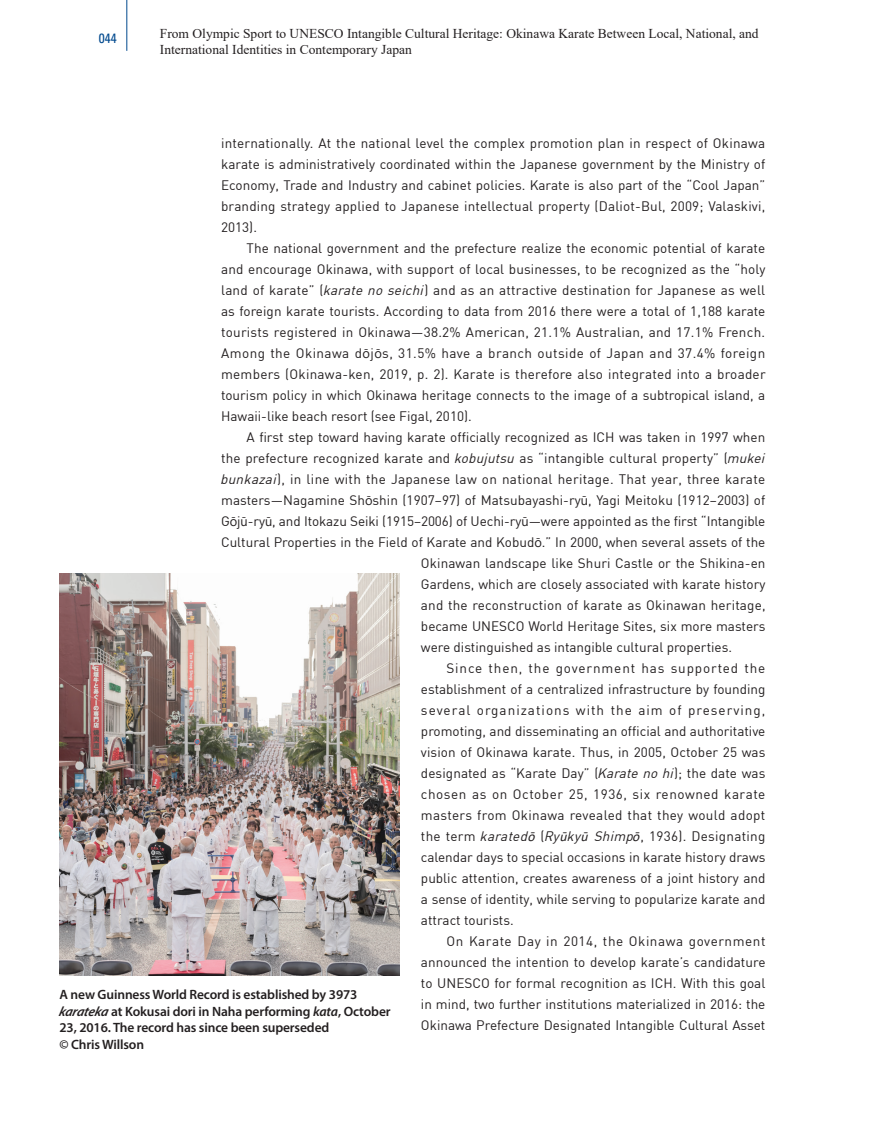
<style>
.page{position:relative;width:893px;height:1136px;background:#fff}
.page>*{position:absolute;margin:0;border:0;box-sizing:border-box;transform-origin:0 0}
.t1{font:13.5px "DIN";letter-spacing:.005em;color:#231f20}
.t2{font:600 13.5px/16.5px "Myriad Pro";letter-spacing:-.01em;color:#231f20}
.t3{font:13.5px/16.2px "Times New Roman";color:#231f20}
.t4{font:13.5px "DIN";letter-spacing:.025em;color:#231f20}
.t5{font:13.5px "DIN";letter-spacing:.04em;color:#231f20}
.t6{font:13.5px "DIN";letter-spacing:.03em;color:#231f20}
.t7{font:13.5px "DIN";letter-spacing:.075em;color:#231f20}
.t8{font:13.5px "DIN";letter-spacing:.065em;color:#231f20}
.t9{font:condensed 13.5px "Univers LT Std";color:#01498e}
.s1{font-style:italic}
.s2{font-family:"Microsoft Phags Pa"}
.s3{font-family:"Calibri";font-style:italic}
</style>
<div class="page">
<hr style="left:126px;top:0;width:1px;height:51px;background:#01498e">
<img style="left:60px;top:574px;width:340px;height:400px">
<p class="t9" style="left:99px;top:30px;width:19px">044</p>
<p class="t3" style="left:160px;top:25px;width:600px">From Olympic Sport to UNESCO Intangible Cultural Heritage: Okinawa Karate Between Local, National, and<br>International Identities in Contemporary Japan</p>
<p class="t1" style="left:221px;top:134px;width:546px">internationally. At the national level the complex promotion plan in respect of Okinawa</p>
<p class="t1" style="left:221px;top:155px;width:546px">karate is administratively coordinated within the Japanese government by the Ministry of</p>
<p class="t1" style="left:221px;top:176px;width:546px">Economy, Trade and Industry and cabinet policies. Karate is also part of the “Cool Japan”</p>
<p class="t1" style="left:221px;top:197px;width:546px">branding strategy applied to Japanese intellectual property (Daliot-Bul, 2009; Valaskivi,</p>
<p class="t1" style="left:221px;top:218px;width:37px">2013).</p>
<p class="t1" style="left:247px;top:239px;width:520px">The national government and the prefecture realize the economic potential of karate</p>
<p class="t1" style="left:221px;top:260px;width:546px">and encourage Okinawa, with support of local businesses, to be recognized as the “holy</p>
<p class="t1" style="left:221px;top:281px;width:546px">land of karate” (<span class="s1">karate no seichi</span>) and as an attractive destination for Japanese as well</p>
<p class="t1" style="left:221px;top:302px;width:546px">as foreign karate tourists. According to data from 2016 there were a total of 1,188 karate</p>
<p class="t1" style="left:221px;top:323px;width:545px">tourists registered in Okinawa—38.2% American, 21.1% Australian, and 17.1% French.</p>
<p class="t6" style="left:221px;top:344px;width:546px">Among the Okinawa d<span class="s2">ō</span>j<span class="s2">ō</span>s, 31.5% have a branch outside of Japan and 37.4% foreign</p>
<p class="t1" style="left:221px;top:365px;width:546px">members (Okinawa-ken, 2019, p. 2). Karate is therefore also integrated into a broader</p>
<p class="t1" style="left:221px;top:386px;width:546px">tourism policy in which Okinawa heritage connects to the image of a subtropical island, a</p>
<p class="t1" style="left:221px;top:407px;width:252px">Hawaii-like beach resort (see Figal, 2010).</p>
<p class="t1" style="left:247px;top:428px;width:520px">A first step toward having karate officially recognized as ICH was taken in 1997 when</p>
<p class="t1" style="left:221px;top:449px;width:548px">the prefecture recognized karate and <span class="s1">kobujutsu</span> as “intangible cultural property” (<span class="s1">mukei</span></p>
<p class="t4" style="left:220px;top:470px;width:547px"><span class="s1">bunkazai</span>), in line with the Japanese law on national heritage. That year, three karate</p>
<p class="t1" style="left:221px;top:491px;width:546px">masters—Nagamine Sh<span class="s2">ō</span>shin (1907–97) of Matsubayashi-ry<span class="s2">ū</span>, Yagi Meitoku (1912–2003) of</p>
<p class="t1" style="left:221px;top:512px;width:546px">G<span class="s2">ō</span>j<span class="s2">ū</span>-ry<span class="s2">ū</span>, and Itokazu Seiki (1915–2006) of Uechi-ry<span class="s2">ū</span>—were appointed as the first “Intangible</p>
<p class="t1" style="left:221px;top:533px;width:546px">Cultural Properties in the Field of Karate and Kobud<span class="s2">ō</span>.” In 2000, when several assets of the</p>
<p class="t1" style="left:421px;top:554px;width:346px">Okinawan landscape like Shuri Castle or the Shikina-en</p>
<p class="t1" style="left:421px;top:575px;width:346px">Gardens, which are closely associated with karate history</p>
<p class="t1" style="left:421px;top:596px;width:346px">and the reconstruction of karate as Okinawan heritage,</p>
<p class="t1" style="left:421px;top:617px;width:346px">became UNESCO World Heritage Sites, six more masters</p>
<p class="t1" style="left:421px;top:638px;width:313px">were distinguished as intangible cultural properties.</p>
<p class="t8" style="left:446px;top:659px;width:320px">Since then, the government has supported the</p>
<p class="t1" style="left:421px;top:680px;width:346px">establishment of a centralized infrastructure by founding</p>
<p class="t7" style="left:421px;top:701px;width:346px">several organizations with the aim of preserving,</p>
<p class="t1" style="left:421px;top:722px;width:346px">promoting, and disseminating an official and authoritative</p>
<p class="t1" style="left:421px;top:743px;width:346px">vision of Okinawa karate. Thus, in 2005, October 25 was</p>
<p class="t1" style="left:421px;top:764px;width:346px">designated as “Karate Day” (<span class="s1">Karate no hi</span>); the date was</p>
<p class="t5" style="left:421px;top:785px;width:346px">chosen as on October 25, 1936, six renowned karate</p>
<p class="t4" style="left:421px;top:806px;width:346px">masters from Okinawa revealed that they would adopt</p>
<p class="t1" style="left:421px;top:827px;width:346px">the term <span class="s1">karated</span><span class="s3">ō</span> (<span class="s1">Ry</span><span class="s3">ū</span><span class="s1">ky</span><span class="s3">ū</span> <span class="s1">Shimp</span><span class="s3">ō</span>, 1936). Designating</p>
<p class="t1" style="left:421px;top:848px;width:346px">calendar days to special occasions in karate history draws</p>
<p class="t1" style="left:421px;top:869px;width:346px">public attention, creates awareness of a joint history and</p>
<p class="t1" style="left:421px;top:890px;width:346px">a sense of identity, while serving to popularize karate and</p>
<p class="t1" style="left:421px;top:911px;width:94px">attract tourists.</p>
<p class="t5" style="left:446px;top:932px;width:320px">On Karate Day in 2014, the Okinawa government</p>
<p class="t1" style="left:421px;top:953px;width:346px">announced the intention to develop karate’s candidature</p>
<p class="t1" style="left:421px;top:974px;width:346px">to UNESCO for formal recognition as ICH. With this goal</p>
<p class="t1" style="left:421px;top:995px;width:346px">in mind, two further institutions materialized in 2016: the</p>
<p class="t1" style="left:421px;top:1016px;width:346px">Okinawa Prefecture Designated Intangible Cultural Asset</p>
<p class="t2" style="left:58px;top:985px;width:334px">A new Guinness World Record is established by 3973 <span class="s1">karateka</span> at Kokusai dori in Naha performing <span class="s1">kata</span>, October 23, 2016. The record has since been superseded<br>© Chris Willson</p>
</div>
